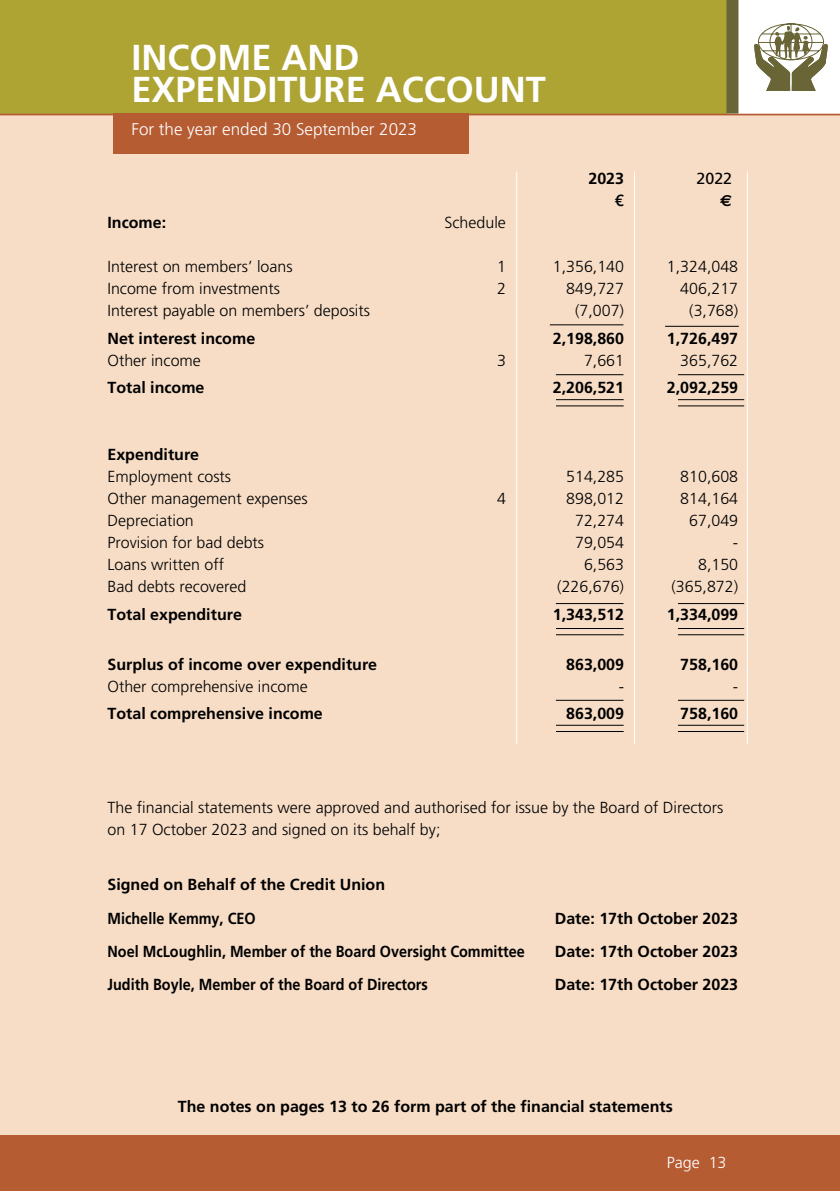
<style>
.page{position:relative;width:840px;height:1191px;background:#fff}
.page>*{position:absolute;margin:0;border:0;box-sizing:border-box;transform-origin:0 0}
.t1{font:700 36px/32px "Frutiger";color:#fff}
.t2{font:300 17px "Frutiger";color:#fff}
.t3{font:300 16px/22px "Frutiger";color:#000}
.t4{font:700 16px/33.4px "Frutiger";color:#000}
.t5{font:700 16px "Frutiger";color:#000;scale:.9 1}
.t6{font:300 16px "Frutiger";color:#fff}
.t7{font:16px "Frutiger";color:#000}
.t8{font:600 16px "Open Sans";color:#000}
.t9{font:700 16px "Euro Sans";color:#000}
</style>
<div class="page">
<div style="left:0;top:115px;width:839px;height:1076px;background:#f7ddc6"></div>
<div style="left:0;top:0;width:726px;height:115px;background:#aea434"></div>
<div style="left:0;top:1135px;width:839px;height:56px;background:#b65c33"></div>
<hr style="left:0;top:114px;width:839px;height:1px;background:#b65c33">
<div style="left:113px;top:113px;width:356px;height:41px;background:#b65c33"></div>
<div style="left:726px;top:0;width:12px;height:114px;background:#696536"></div>
<svg style="left:754px;top:23px;width:72px;height:68px"></svg>
<hr style="left:549px;top:324px;width:74px;height:1px;background:#000">
<hr style="left:664px;top:326px;width:74px;height:1px;background:#000">
<hr style="left:555px;top:399px;width:68px;height:1px;background:#000">
<hr style="left:677px;top:399px;width:66px;height:1px;background:#000">
<hr style="left:555px;top:405px;width:68px;height:1px;background:#000">
<hr style="left:677px;top:405px;width:66px;height:1px;background:#000">
<hr style="left:677px;top:374px;width:66px;height:1px;background:#000">
<hr style="left:555px;top:374px;width:68px;height:1px;background:#000">
<hr style="left:555px;top:628px;width:68px;height:1px;background:#000">
<hr style="left:677px;top:628px;width:66px;height:1px;background:#000">
<hr style="left:555px;top:634px;width:68px;height:1px;background:#000">
<hr style="left:677px;top:634px;width:66px;height:1px;background:#000">
<hr style="left:677px;top:603px;width:66px;height:1px;background:#000">
<hr style="left:555px;top:603px;width:68px;height:1px;background:#000">
<hr style="left:555px;top:725px;width:68px;height:1px;background:#000">
<hr style="left:677px;top:725px;width:66px;height:1px;background:#000">
<hr style="left:555px;top:731px;width:68px;height:1px;background:#000">
<hr style="left:677px;top:731px;width:66px;height:1px;background:#000">
<hr style="left:677px;top:700px;width:66px;height:1px;background:#000">
<hr style="left:555px;top:700px;width:68px;height:1px;background:#000">
<hr style="left:633px;top:171px;width:1px;height:573px;background:#fff">
<hr style="left:516px;top:171px;width:1px;height:573px;background:#fff">
<hr style="left:746px;top:171px;width:1px;height:573px;background:#fff">
<h1 class="t1" style="left:131px;top:41px;width:416px">INCOME AND<br>EXPENDITURE ACCOUNT</h1>
<p class="t2" style="left:131px;top:119px;width:287px">For the year ended 30 September 2023</p>
<p class="t4" style="left:588px;top:162px;width:37px">2023</p>
<p class="t7" style="left:696px;top:169px;width:37px">2022</p>
<p class="t8" style="left:614px;top:189px;width:11px">€</p>
<p class="t9" style="left:719px;top:191px;width:13px">€</p>
<p class="t4" style="left:107px;top:206px;width:60px">Income:</p>
<p class="t3" style="left:444px;top:211px;width:63px">Schedule</p>
<p class="t3" style="left:107px;top:255px;width:186px">Interest on members’ loans</p>
<p class="t3" style="left:496px;top:255px;width:10px">1</p>
<p class="t3" style="left:552px;top:255px;width:73px">1,356,140</p>
<p class="t3" style="left:666px;top:255px;width:73px">1,324,048</p>
<p class="t3" style="left:107px;top:277px;width:174px">Income from investments</p>
<p class="t3" style="left:496px;top:277px;width:10px">2</p>
<p class="t3" style="left:566px;top:277px;width:59px">849,727</p>
<p class="t3" style="left:680px;top:277px;width:59px">406,217</p>
<p class="t3" style="left:107px;top:299px;width:264px">Interest payable on members’ deposits</p>
<p class="t3" style="left:574px;top:299px;width:50px">(7,007)</p>
<p class="t3" style="left:688px;top:299px;width:50px">(3,768)</p>
<p class="t4" style="left:107px;top:321px;width:149px">Net interest income</p>
<p class="t4" style="left:552px;top:321px;width:73px">2,198,860</p>
<p class="t4" style="left:666px;top:321px;width:73px">1,726,497</p>
<p class="t3" style="left:107px;top:349px;width:95px">Other income</p>
<p class="t3" style="left:496px;top:349px;width:10px">3</p>
<p class="t3" style="left:583px;top:349px;width:42px">7,661</p>
<p class="t3" style="left:680px;top:349px;width:59px">365,762</p>
<p class="t4" style="left:107px;top:371px;width:98px">Total income</p>
<p class="t4" style="left:552px;top:371px;width:73px">2,206,521</p>
<p class="t4" style="left:666px;top:371px;width:73px">2,092,259</p>
<p class="t4" style="left:107px;top:438px;width:93px">Expenditure</p>
<p class="t3" style="left:107px;top:465px;width:125px">Employment costs</p>
<p class="t3" style="left:566px;top:465px;width:59px">514,285</p>
<p class="t3" style="left:680px;top:465px;width:59px">810,608</p>
<p class="t3" style="left:107px;top:487px;width:202px">Other management expenses</p>
<p class="t3" style="left:496px;top:487px;width:10px">4</p>
<p class="t3" style="left:566px;top:487px;width:59px">898,012</p>
<p class="t3" style="left:680px;top:487px;width:59px">814,164</p>
<p class="t3" style="left:107px;top:509px;width:88px">Depreciation</p>
<p class="t3" style="left:574px;top:509px;width:50px">72,274</p>
<p class="t3" style="left:688px;top:509px;width:50px">67,049</p>
<p class="t3" style="left:107px;top:531px;width:158px">Provision for bad debts</p>
<p class="t3" style="left:574px;top:531px;width:50px">79,054</p>
<p class="t3" style="left:732px;top:531px;width:7px">-</p>
<p class="t3" style="left:107px;top:553px;width:118px">Loans written off</p>
<p class="t3" style="left:583px;top:553px;width:42px">6,563</p>
<p class="t3" style="left:697px;top:553px;width:42px">8,150</p>
<p class="t3" style="left:107px;top:575px;width:140px">Bad debts recovered</p>
<p class="t3" style="left:557px;top:575px;width:68px">(226,676)</p>
<p class="t3" style="left:671px;top:575px;width:68px">(365,872)</p>
<p class="t4" style="left:107px;top:597px;width:136px">Total expenditure</p>
<p class="t4" style="left:552px;top:597px;width:73px">1,343,512</p>
<p class="t4" style="left:666px;top:597px;width:73px">1,334,099</p>
<p class="t4" style="left:107px;top:647px;width:271px">Surplus of income over expenditure</p>
<p class="t4" style="left:566px;top:647px;width:59px">863,009</p>
<p class="t4" style="left:680px;top:647px;width:59px">758,160</p>
<p class="t3" style="left:107px;top:675px;width:201px">Other comprehensive income</p>
<p class="t3" style="left:618px;top:675px;width:7px">-</p>
<p class="t3" style="left:732px;top:675px;width:7px">-</p>
<p class="t4" style="left:107px;top:697px;width:217px">Total comprehensive income</p>
<p class="t4" style="left:566px;top:697px;width:59px">863,009</p>
<p class="t4" style="left:680px;top:697px;width:59px">758,160</p>
<p class="t3" style="left:107px;top:796px;width:617px">The financial statements were approved and authorised for issue by the Board of Directors on 17 October 2023 and signed on its behalf by;</p>
<p class="t4" style="left:107px;top:868px;width:279px">Signed on Behalf of the Credit Union<br>Michelle Kemmy, CEO</p>
<p class="t4" style="left:554px;top:901px;width:185px">Date: 17th October 2023</p>
<p class="t5" style="left:107px;top:942px;width:465px">Noel McLoughlin, Member of the Board Oversight Committee</p>
<p class="t4" style="left:554px;top:934px;width:185px">Date: 17th October 2023</p>
<p class="t5" style="left:107px;top:975px;width:357px">Judith Boyle, Member of the Board of Directors</p>
<p class="t4" style="left:554px;top:968px;width:185px">Date: 17th October 2023</p>
<p class="t4" style="left:178px;top:1090px;width:496px">The notes on pages 13 to 26 form part of the financial statements</p>
<p class="t6" style="left:666px;top:1153px;width:61px">Page 13</p>
</div>
